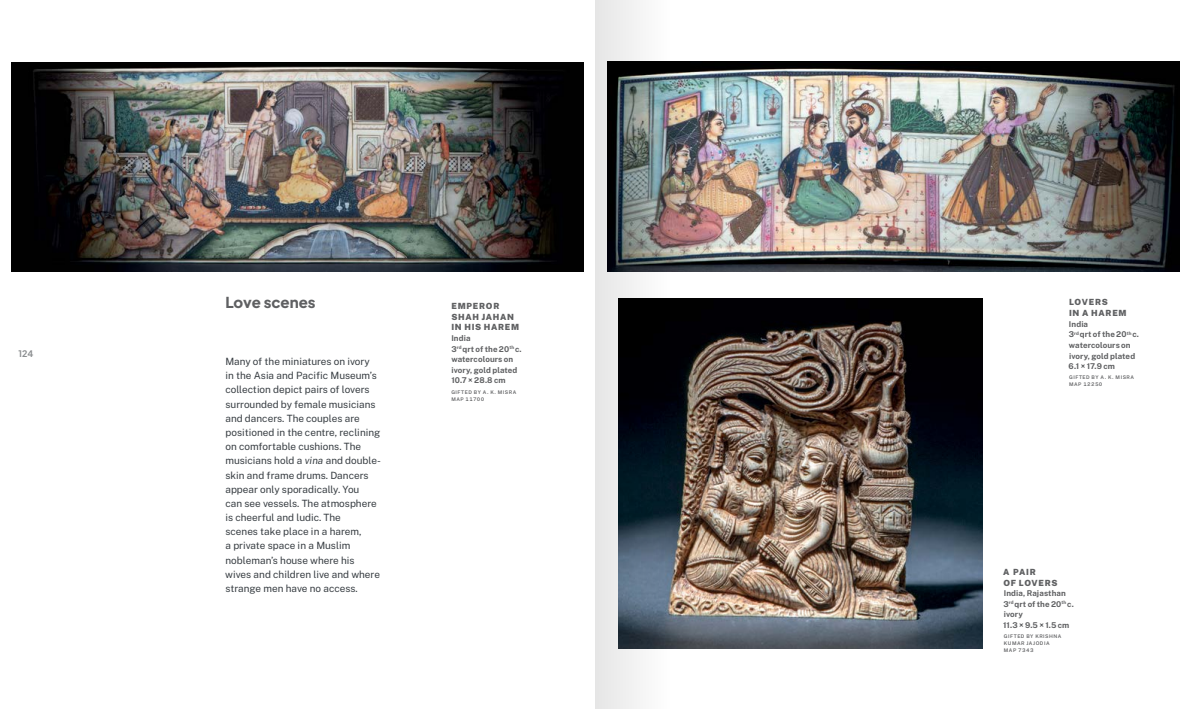
<style>
.page{position:relative;width:1191px;height:709px;background:#fff}
.page>*{position:absolute;margin:0;border:0;box-sizing:border-box;transform-origin:0 0}
._0500_MAIP_Obiekt{font:800 15px "Plus Jakarta Sans";color:#5f6062}
._0010_MAIP_tekst_aka{font:10px/14.2px "Public Sans";color:#373d42}
.t1{font:700 9px "Plus Jakarta Sans";color:#8b8e90}
._0505_MAIP_Obiekt{font:900 8.5px/10.6px "Public Sans";letter-spacing:.085em;color:#5f6062}
._0510_MAIP_Obiekt{font:700 8px/10.6px "Public Sans";letter-spacing:.015em;color:#5f6062}
._0520_MAIP_Obiekt{font:600 5px/7.1px "Public Sans";letter-spacing:.1em;color:#5f6062}
.s1{font-style:italic}
</style>
<div class="page">
<img style="left:670px;top:299px;width:312px;height:349px">
<img style="left:12px;top:62px;width:571px;height:210px">
<img style="left:670px;top:61px;width:509px;height:211px">
<svg style="left:595px;top:0;width:75px;height:709px"></svg>
<p class="t1" style="left:18px;top:346px;width:16px">124</p>
<p class="_0500_MAIP_Obiekt" style="left:225px;top:290px;width:92px">Love scenes</p>
<p class="_0505_MAIP_Obiekt" style="left:451px;top:300px;width:68px">EMPEROR<br>SHAH JAHAN<br>IN HIS HAREM</p>
<p class="_0510_MAIP_Obiekt" style="left:451px;top:332px;width:21px">India</p>
<p class="_0510_MAIP_Obiekt" style="left:451px;top:343px;width:72px">3<sup>rd</sup> qrt of the 20<sup>th</sup> c.</p>
<p class="_0510_MAIP_Obiekt" style="left:451px;top:353px;width:68px">watercolours on ivory, gold plated</p>
<p class="_0510_MAIP_Obiekt" style="left:451px;top:375px;width:56px">10.7× 28.8 cm</p>
<p class="_0520_MAIP_Obiekt" style="left:451px;top:388px;width:67px">GIFTED BY A. K. MISRA</p>
<p class="_0520_MAIP_Obiekt" style="left:451px;top:395px;width:34px">MAP 11700</p>
<p class="_0010_MAIP_tekst_aka" style="left:225px;top:354px;width:157px">Many of the miniatures on ivory in the Asia and Pacific Museum’s collection depict pairs of lovers surrounded by female musicians and dancers. The couples are positioned in the centre, reclining on comfortable cushions. The musicians hold a <span class="s1">vina</span> and double&shy;skin and frame drums. Dancers appear only sporadically. You<br>can see vessels. The atmosphere is cheerful and ludic. The<br>scenes take place in a harem,<br>a private space in a Muslim nobleman’s house where his wives and children live and where strange men have no access.</p>
<p class="_0505_MAIP_Obiekt" style="left:1069px;top:296px;width:58px">LOVERS<br>IN A HAREM</p>
<p class="_0510_MAIP_Obiekt" style="left:1069px;top:318px;width:21px">India</p>
<p class="_0510_MAIP_Obiekt" style="left:1068px;top:329px;width:72px">3<sup>rd</sup> qrt of the 20<sup>th</sup> c.</p>
<p class="_0510_MAIP_Obiekt" style="left:1068px;top:339px;width:68px">watercolours on ivory, gold plated</p>
<p class="_0510_MAIP_Obiekt" style="left:1068px;top:360px;width:48px">6.1 × 17.9 cm</p>
<p class="_0520_MAIP_Obiekt" style="left:1069px;top:373px;width:67px">GIFTED BY A. K. MISRA</p>
<p class="_0520_MAIP_Obiekt" style="left:1069px;top:381px;width:35px">MAP 12250</p>
<p class="_0505_MAIP_Obiekt" style="left:1003px;top:566px;width:49px">A PAIR<br>OF LOVERS</p>
<p class="_0510_MAIP_Obiekt" style="left:1003px;top:587px;width:64px">India, Rajasthan</p>
<p class="_0510_MAIP_Obiekt" style="left:1003px;top:598px;width:72px">3<sup>rd</sup> qrt of the 20<sup>th</sup> c.</p>
<p class="_0510_MAIP_Obiekt" style="left:1003px;top:608px;width:21px">ivory</p>
<p class="_0510_MAIP_Obiekt" style="left:1003px;top:619px;width:68px">11.3 × 9.5× 1.5 cm</p>
<p class="_0520_MAIP_Obiekt" style="left:1004px;top:632px;width:59px">GIFTED BY KRISH NA<br>KUMAR JAJODIA</p>
<p class="_0520_MAIP_Obiekt" style="left:1004px;top:646px;width:31px">MAP 7343</p>
</div>
